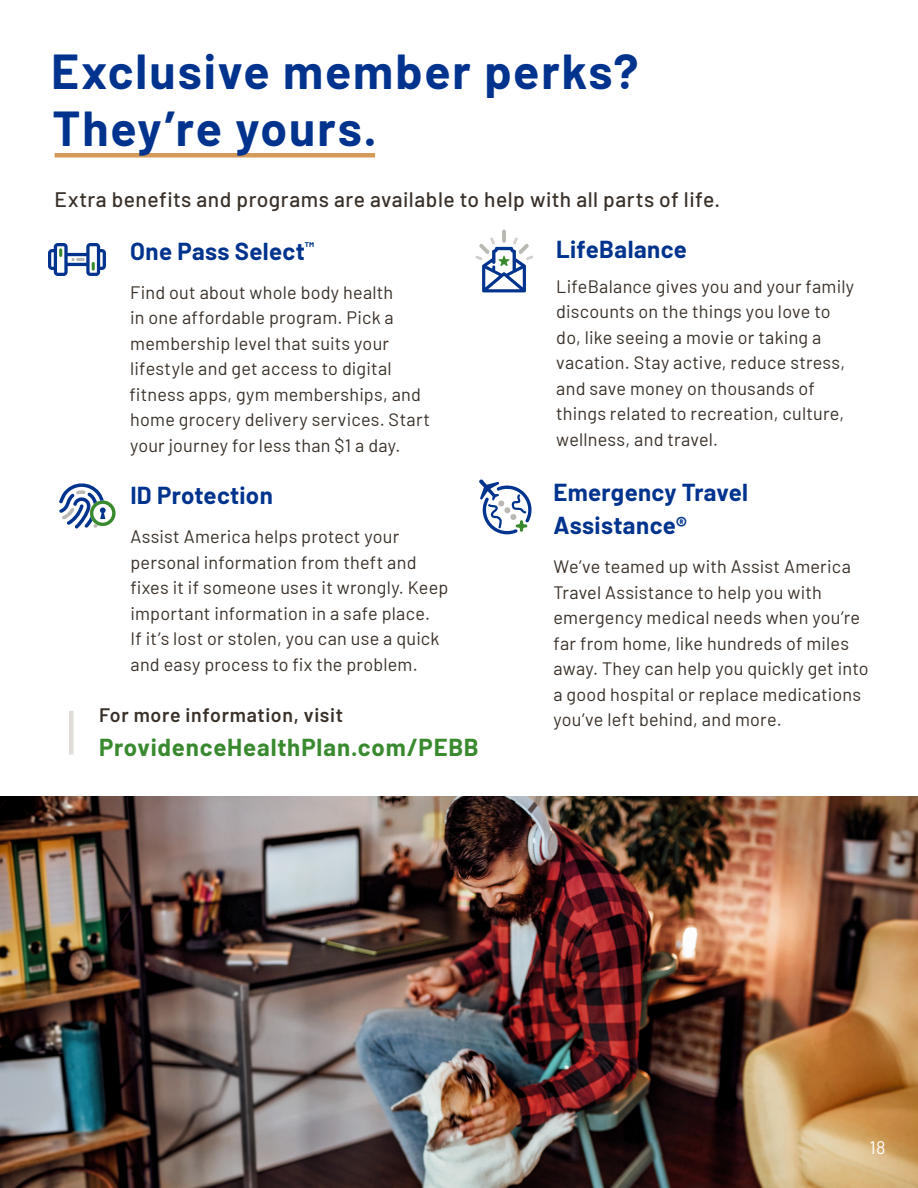
<style>
.page{position:relative;width:918px;height:1188px;background:#fff}
.page>*{position:absolute;margin:0;border:0;box-sizing:border-box;transform-origin:0 0}
.t1{font:700 48px "Barlow";letter-spacing:.04em;color:#00338e}
.t2{font:700 24px/33px "Barlow";letter-spacing:.015em;color:#00338e}
.t3{font:700 24px "Barlow";letter-spacing:.035em;color:#39892f}
.t4{font:500 21px "Barlow";letter-spacing:.02em;color:#393129}
.t5{font:600 19.5px "Barlow";letter-spacing:.03em;color:#393129}
.t6{font:18px/25.5px "Barlow";letter-spacing:.01em;color:#393129}
.t7{font:18px "Barlow";color:#fff}
</style>
<div class="page">
<div style="left:55px;top:153px;width:320px;height:5px;background:#d59a59"></div>
<svg style="left:48px;top:243px;width:58px;height:33px"></svg>
<div style="left:69px;top:711px;width:5px;height:44px;background:#e0dcd8"></div>
<hr style="left:502px;top:230px;width:4px;height:13px;background:#bab8b2;border-radius:2px">
<svg style="left:475px;top:237px;width:58px;height:55px"></svg>
<svg style="left:479px;top:479px;width:53px;height:55px"></svg>
<svg style="left:59px;top:483px;width:57px;height:46px"></svg>
<img style="left:0;top:796px;width:918px;height:392px">
<h1 class="t1" style="left:51px;top:36px;width:589px">Exclusive member perks?</h1>
<h1 class="t1" style="left:53px;top:93px;width:326px">They’re yours.</h1>
<p class="t4" style="left:55px;top:184px;width:667px">Extra benefits and programs are available to help with all parts of life.</p>
<h2 class="t2" style="left:130px;top:232px;width:185px">One Pass Select<sup>™</sup></h2>
<p class="t6" style="left:130px;top:278px;width:302px">Find out about whole body health<br>in one affordable program. Pick a membership level that suits your lifestyle and get access to digital fitness apps, gym memberships, and home grocery delivery services. Start your journey for less than $1 a day.</p>
<h2 class="t2" style="left:130px;top:477px;width:144px">ID Protection</h2>
<p class="t6" style="left:130px;top:523px;width:319px">Assist America helps protect your personal information from theft and fixes it if someone uses it wrongly. Keep important information in a safe place.<br>If it’s lost or stolen, you can use a quick and easy process to fix the problem.</p>
<p class="t5" style="left:99px;top:701px;width:246px">For more information, visit</p>
<h2 class="t3" style="left:99px;top:729px;width:381px">ProvidenceHealthPlan.com/PEBB</h2>
<h2 class="t2" style="left:556px;top:231px;width:132px">LifeBalance</h2>
<p class="t6" style="left:556px;top:272px;width:299px">LifeBalance gives you and your family discounts on the things you love to do, like seeing a movie or taking a vacation. Stay active, reduce stress, and save money on thousands of things related to recreation, culture, wellness, and travel.</p>
<h2 class="t2" style="left:554px;top:474px;width:196px">Emergency Travel<br>Assistance®</h2>
<p class="t6" style="left:554px;top:553px;width:317px">We’ve teamed up with Assist America Travel Assistance to help you with emergency medical needs when you’re far from home, like hundreds of miles away. They can help you quickly get into a good hospital or replace medications you’ve left behind, and more.</p>
<p class="t7" style="left:870px;top:1134px;width:17px">18</p>
</div>
